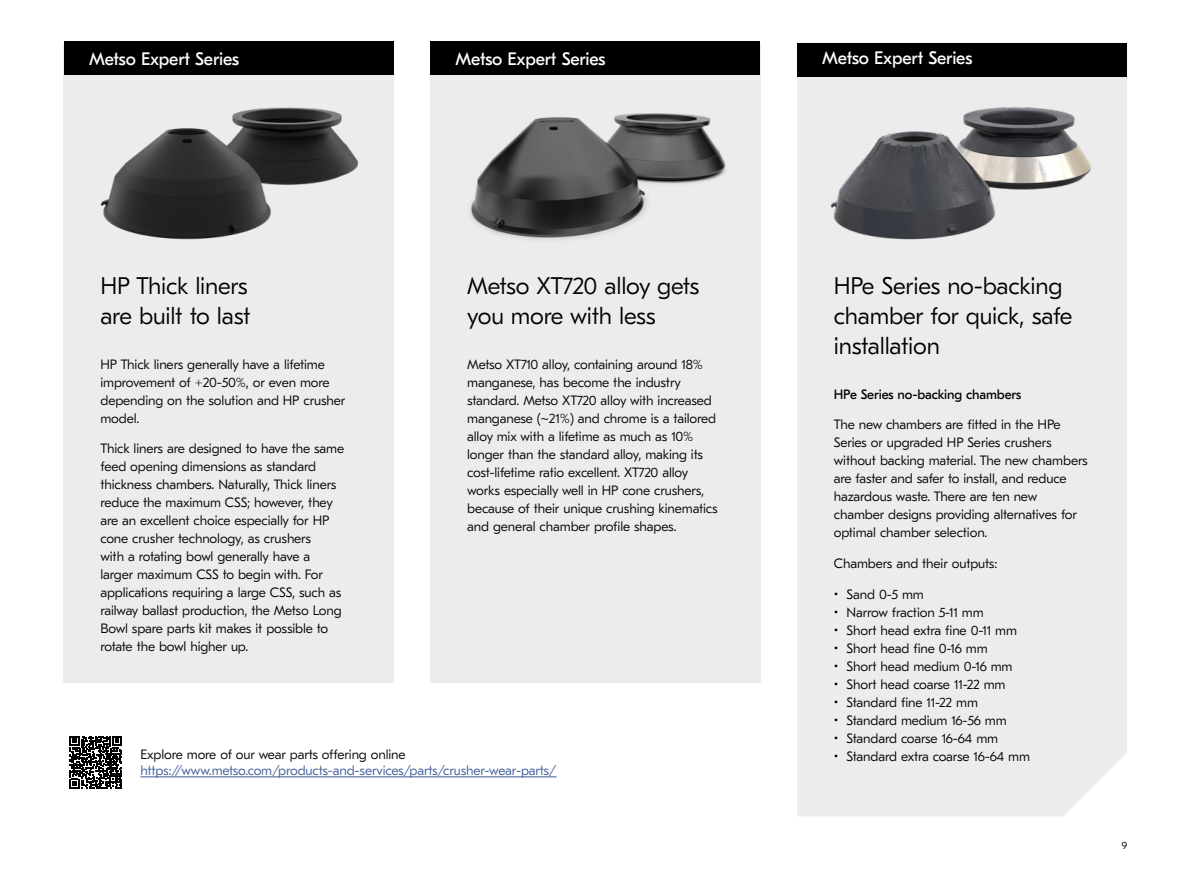
<style>
.page{position:relative;width:1191px;height:893px;background:#fff}
.page>*{position:absolute;margin:0;border:0;box-sizing:border-box;transform-origin:0 0}
.t1{font:300 24px/30px "GT Eesti LC Text";letter-spacing:-.01em;color:#000}
.t2{font:18px "GT Eesti Pro Text";letter-spacing:-.01em;color:#fff}
.t3{font:300 13.5px/18px "GT Eesti LC Text";letter-spacing:-.01em;color:#000}
.t4{font:300 13.5px "GT Eesti LC Text";letter-spacing:-.01em;color:#3d5b98}
.t5{font:13.5px "GT Eesti Pro Text";letter-spacing:-.01em;color:#000}
.t6{font:300 10.5px "GT Eesti LC Text";color:#000}
</style>
<div class="page">
<div style="left:430px;top:43px;width:330px;height:639px;background:#ececec"></div>
<div style="left:64px;top:43px;width:330px;height:639px;background:#ececec"></div>
<div style="left:797px;top:43px;width:330px;height:773px;background:#ececec"></div>
<img style="left:469px;top:113px;width:257px;height:127px">
<img style="left:828px;top:100px;width:267px;height:158px">
<img style="left:232px;top:107px;width:126px;height:78px">
<img style="left:100px;top:118px;width:176px;height:122px">
<div style="left:431px;top:42px;width:329px;height:33px;background:#000"></div>
<div style="left:64px;top:42px;width:330px;height:33px;background:#000"></div>
<div style="left:797px;top:43px;width:329px;height:33px;background:#000"></div>
<svg style="left:69px;top:736px;width:53px;height:52px"></svg>
<hr style="left:140px;top:776px;width:416px;height:1px;background:#3d5b98">
<h2 class="t2" style="left:89px;top:49px;width:152px">Metso Expert Series</h2>
<h2 class="t2" style="left:455px;top:49px;width:152px">Metso Expert Series</h2>
<h2 class="t2" style="left:822px;top:48px;width:152px">Metso Expert Series</h2>
<h1 class="t1" style="left:100px;top:272px;width:152px">HP Thick liners are built to last</h1>
<p class="t3" style="left:100px;top:355px;width:246px">HP Thick liners generally have a lifetime improvement of +20-50%, or even more depending on the solution and HP crusher model.</p>
<p class="t3" style="left:100px;top:440px;width:245px">Thick liners are designed to have the same feed opening dimensions as standard thickness chambers. Naturally, Thick liners reduce the maximum CSS; however, they are an excellent choice especially for HP cone crusher technology, as crushers<br>with a rotating bowl generally have a larger maximum CSS to begin with. For applications requiring a large CSS, such as railway ballast production, the Metso Long Bowl spare parts kit makes it possible to rotate the bowl higher up.</p>
<h1 class="t1" style="left:467px;top:272px;width:234px">Metso XT720 alloy gets you more with less</h1>
<p class="t3" style="left:467px;top:355px;width:252px">Metso XT710 alloy, containing around 18% manganese, has become the industry standard. Metso XT720 alloy with increased manganese (~21%) and chrome is a tailored alloy mix with a lifetime as much as 10% longer than the standard alloy, making its cost-lifetime ratio excellent. XT720 alloy works especially well in HP cone crushers, because of their unique crushing kinematics and general chamber profile shapes.</p>
<p class="t3" style="left:140px;top:746px;width:267px">Explore more of our wear parts offering online</p>
<p class="t4" style="left:140px;top:763px;width:418px">https://www.metso.com/products-and-services/parts/crusher-wear-parts/</p>
<h1 class="t1" style="left:834px;top:272px;width:240px">HPe Series no-backing chamber for quick, safe installation</h1>
<p class="t5" style="left:834px;top:386px;width:189px">HPe Series no-backing chambers</p>
<p class="t3" style="left:834px;top:416px;width:255px">The new chambers are fitted in the HPe Series or upgraded HP Series crushers without backing material. The new chambers are faster and safer to install, and reduce hazardous waste. There are ten new chamber designs providing alternatives for optimal chamber selection.</p>
<p class="t3" style="left:834px;top:555px;width:165px">Chambers and their outputs:</p>
<p class="t3" style="left:834px;top:585px;width:92px">• Sand 0-5 mm</p>
<p class="t3" style="left:834px;top:603px;width:151px">• Narrow fraction 5-11 mm</p>
<p class="t3" style="left:834px;top:621px;width:185px">• Short head extra fine 0-11 mm</p>
<p class="t3" style="left:834px;top:639px;width:155px">• Short head fine 0-16 mm</p>
<p class="t3" style="left:834px;top:657px;width:180px">• Short head medium 0-16 mm</p>
<p class="t3" style="left:834px;top:675px;width:173px">• Short head coarse 11-22 mm</p>
<p class="t3" style="left:834px;top:693px;width:146px">• Standard fine 11-22 mm</p>
<p class="t3" style="left:834px;top:711px;width:174px">• Standard medium 16-56 mm</p>
<p class="t3" style="left:834px;top:729px;width:166px">• Standard coarse 16-64 mm</p>
<p class="t3" style="left:834px;top:747px;width:198px">• Standard extra coarse 16-64 mm</p>
<p class="t6" style="left:1121px;top:840px;width:7px">9</p>
</div>
